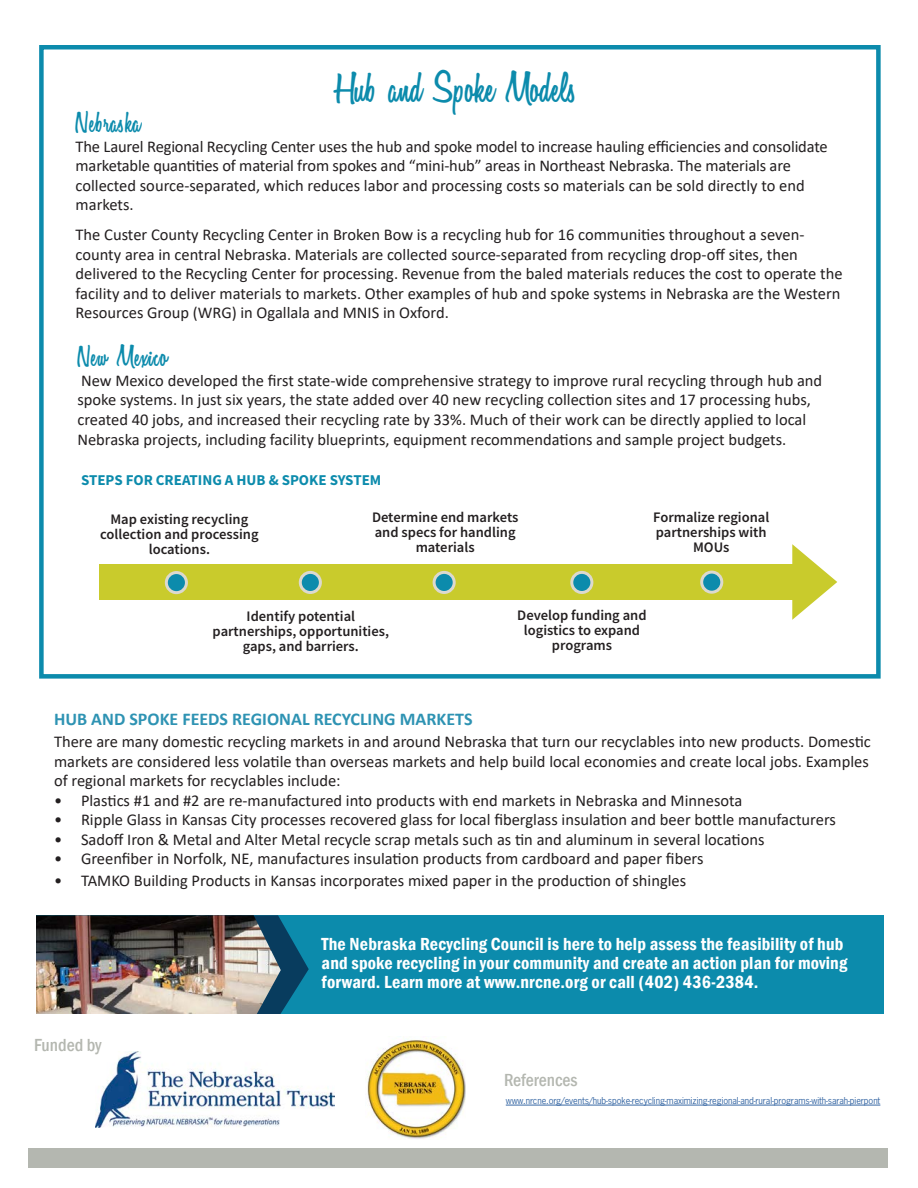
<style>
.page{position:relative;width:918px;height:1188px;background:#fff}
.page>*{position:absolute;margin:0;border:0;box-sizing:border-box;transform-origin:0 0}
.t1{font:39px "Variane Script";color:#0c8bac}
.t2{font:27px "Variane Script";letter-spacing:.03em;color:#0c8bac}
.t3{font:600 condensed 18px/19.5px "Franklin Gothic";letter-spacing:.01em;color:#fff}
.t4{font:700 18px "Calibri";color:#2e93b3}
.t5{font:500 condensed 18px "Franklin Gothic";color:#b4b7b0}
.t6{font:16.5px/19.5px "Calibri";color:#231f20}
.t7{font:700 15px "Source Sans Pro";color:#0c8bac}
.t8{font:600 14.55px/15px "Source Sans Pro";color:#231f20;text-align:center}
.t9{font:9px "News Gothic Std";letter-spacing:-.01em;color:#3667a4}
</style>
<div class="page">
<div style="left:39px;top:45px;width:842px;height:634px;background:#fff;border:4px solid #0c8bac"></div>
<div style="left:36px;top:915px;width:848px;height:104px;background:#0c8bac"></div>
<svg style="left:281px;top:921px;width:29px;height:94px"></svg>
<img style="left:36px;top:915px;width:245px;height:100px">
<div style="left:0;top:1015px;width:918px;height:9px;background:#fff"></div>
<div style="left:28px;top:1148px;width:859px;height:20px;background:#b4b7b0"></div>
<img style="left:365px;top:1038px;width:100px;height:101px">
<img style="left:95px;top:1051px;width:239px;height:76px">
<div style="left:99px;top:564px;width:704px;height:36px;background:#c9cb2c"></div>
<svg style="left:792px;top:544px;width:45px;height:76px"></svg>
<hr style="left:506px;top:1105px;width:374px;height:1px;background:#3667a4">
<div style="left:166px;top:573px;width:20px;height:20px;background:#0c8bac;border-radius:50%"></div>
<div style="left:165px;top:571px;width:23px;height:23px;border:3px solid #dcd9ce;border-radius:50%"></div>
<div style="left:300px;top:572px;width:20px;height:20px;background:#0c8bac;border-radius:50%"></div>
<div style="left:299px;top:571px;width:23px;height:23px;border:3px solid #dcd9ce;border-radius:50%"></div>
<div style="left:434px;top:572px;width:20px;height:20px;background:#0c8bac;border-radius:50%"></div>
<div style="left:433px;top:571px;width:23px;height:23px;border:3px solid #dcd9ce;border-radius:50%"></div>
<div style="left:702px;top:572px;width:20px;height:20px;background:#0c8bac;border-radius:50%"></div>
<div style="left:700px;top:571px;width:23px;height:23px;border:3px solid #dcd9ce;border-radius:50%"></div>
<div style="left:572px;top:572px;width:20px;height:20px;background:#0c8bac;border-radius:50%"></div>
<div style="left:570px;top:571px;width:23px;height:23px;border:3px solid #dcd9ce;border-radius:50%"></div>
<p class="t1" style="left:336px;top:68px;width:241px">Hub and Spoke Models</p>
<p class="t2" style="left:76px;top:108px;width:67px">Nebraska</p>
<p class="t6" style="left:76px;top:136px;width:754px">The Laurel Regional Recycling Center uses the hub and spoke model to increase hauling efficiencies and consolidate marketable quantities of material from spokes and “mini-hub” areas in Northeast Nebraska. The materials are collected source-separated, which reduces labor and processing costs so materials can be sold directly to end markets.</p>
<p class="t6" style="left:76px;top:225px;width:768px">The Custer County Recycling Center in Broken Bow is a recycling hub for 16 communities throughout a seven&shy;county area in central Nebraska. Materials are collected source-separated from recycling drop-off sites, then delivered to the Recycling Center for processing. Revenue from the baled materials reduces the cost to operate the facility and to deliver materials to markets. Other examples of hub and spoke systems in Nebraska are the Western Resources Group (WRG) in Ogallala and MNIS in Oxford.</p>
<p class="t2" style="left:77px;top:342px;width:91px">New Mexico</p>
<p class="t6" style="left:77px;top:370px;width:746px">New Mexico developed the first state-wide comprehensive strategy to improve rural recycling through hub and spoke systems. In just six years, the state added over 40 new recycling collection sites and 17 processing hubs, created 40 jobs, and increased their recycling rate by 33%. Much of their work can be directly applied to local Nebraska projects, including facility blueprints, equipment recommendations and sample project budgets.</p>
<p class="t7" style="left:81px;top:470px;width:302px">STEPS FOR CREATING A HUB &amp; SPOKE SYSTEM</p>
<p class="t8" style="left:100px;top:511px;width:160px">Map existing recycling collection and processing locations.</p>
<p class="t8" style="left:372px;top:510px;width:148px">Determine end markets and specs for handling materials</p>
<p class="t8" style="left:653px;top:510px;width:118px">Formalize regional partnerships with<br>MOUs</p>
<p class="t8" style="left:213px;top:609px;width:178px">Identify potential partnerships, opportunities, gaps, and barriers.</p>
<p class="t8" style="left:517px;top:607px;width:131px">Develop funding and logistics to expand programs</p>
<p class="t4" style="left:54px;top:706px;width:420px">HUB AND SPOKE FEEDS REGIONAL RECYCLING MARKETS</p>
<p class="t6" style="left:54px;top:731px;width:818px">There are many domestic recycling markets in and around Nebraska that turn our recyclables into new products. Domestic markets are considered less volatile than overseas markets and help build local economies and create local jobs. Examples of regional markets for recyclables include:</p>
<p class="t6" style="left:54px;top:790px;width:690px">• Plastics #1 and #2 are re-manufactured into products with end markets in Nebraska and Minnesota</p>
<p class="t6" style="left:54px;top:809px;width:783px">• Ripple Glass in Kansas City processes recovered glass for local fiberglass insulation and beer bottle manufacturers</p>
<p class="t6" style="left:54px;top:829px;width:712px">• Sadoff Iron &amp; Metal and Alter Metal recycle scrap metals such as tin and aluminum in several locations</p>
<p class="t6" style="left:54px;top:848px;width:651px">• Greenfiber in Norfolk, NE, manufactures insulation products from cardboard and paper fibers</p>
<p class="t6" style="left:54px;top:870px;width:634px">• TAMKO Building Products in Kansas incorporates mixed paper in the production of shingles</p>
<p class="t5" style="left:34px;top:1033px;width:69px">Funded by</p>
<p class="t3" style="left:322px;top:933px;width:527px">The Nebraska Recycling Council is here to help assess the feasibility of hub and spoke recycling in your community and create an action plan for moving forward. Learn more at www.nrcne.org or call (402) 436-2384.</p>
<p class="t5" style="left:504px;top:1068px;width:75px">References</p>
<p class="t9" style="left:506px;top:1095px;width:376px">www.nrcne.org/events/hub-spoke-recycling-maximizing-regional-and-rural-programs-with-sarah-pierpont</p>
</div>
